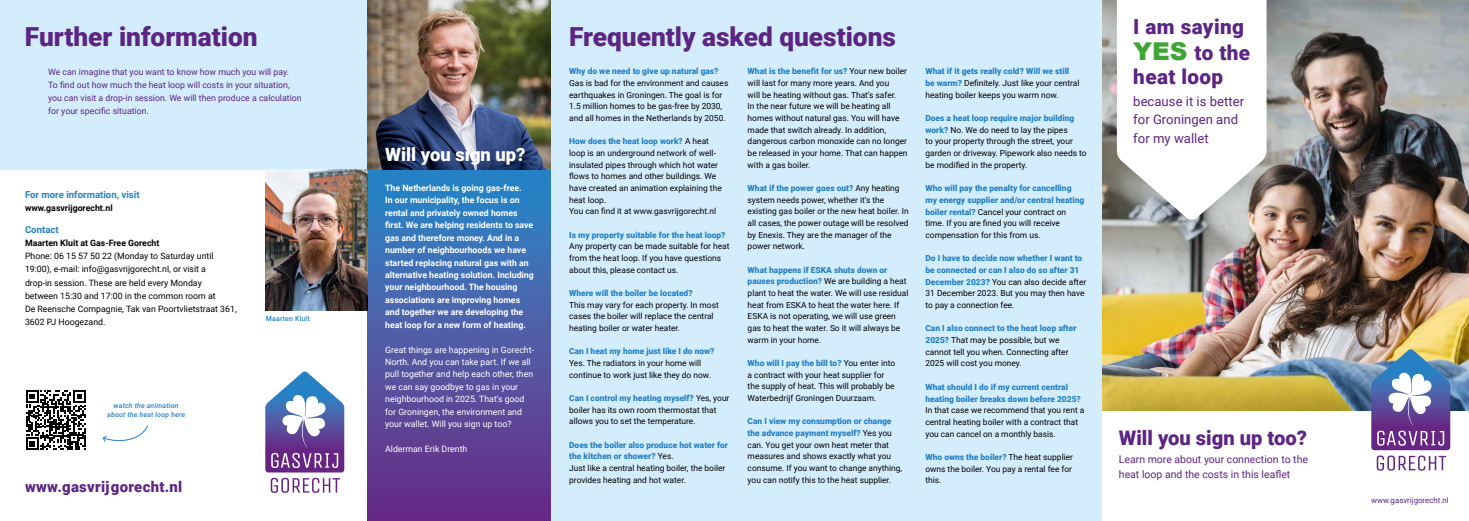
<style>
.page{position:relative;width:1469px;height:521px;background:#fff}
.page>*{position:absolute;margin:0;border:0;box-sizing:border-box;transform-origin:0 0}
.t1{font:900 26.25px "Roboto";color:#5c2483}
.t2{font:900 20.65px/24.9px "Roboto";letter-spacing:.02em;color:#5c2483}
.t3{font:900 20.12px "Roboto";color:#5c2483}
.t4{font:900 18.38px "Roboto";color:#fff}
.t5{font:900 14.88px "Roboto";letter-spacing:.02em;color:#5c2483}
.t6{font:13.12px/18.4px "Roboto";color:#5c2483}
.t7{font:10.5px/14.9px "Roboto";color:#5c2483}
.t8{font:700 9.62px "Roboto";color:#2581c4}
.t9{font:700 8.75px/12.4px "Roboto";color:#fff}
.t10{font:8.75px/12.4px "Roboto";color:#fff}
.t11{font:8.75px/13.1px "Roboto";color:#000}
.t12{font:8.75px/13.1px "Roboto";color:#5c2483}
.t13{font:700 8.75px "Roboto";color:#000}
.t14{font:8.4px/11.6px "Roboto";color:#000}
.t15{font:900 8.4px/11.6px "Roboto";color:#2581c4}
.t16{font:7.88px "Roboto";color:#5c2483}
.t17{font:italic 500 7px/9.6px "Roboto";letter-spacing:.02em;color:#2581c4;text-align:center}
.t18{font:500 7px "Roboto";letter-spacing:.02em;color:#2581c4}
.s1{font-weight:900;color:#2581c4}
.s2{font-weight:400;color:#000}
.s3{font-family:"Arial";font-size:24.5px;color:#3fa535}
</style>
<div class="page">
<img style="left:1101px;top:0;width:367px;height:410px">
<svg style="left:1371px;top:349px;width:79px;height:122px"></svg>
<svg style="left:1116px;top:0;width:150px;height:220px"></svg>
<div style="left:551px;top:0;width:550px;height:521px;background:#d4edfc"></div>
<div style="left:0;top:0;width:367px;height:169px;background:#d4edfc"></div>
<svg style="left:271px;top:478px;width:69px;height:15px"></svg>
<svg style="left:265px;top:371px;width:79px;height:101px"></svg>
<svg style="left:367px;top:169px;width:184px;height:352px;background:#4d59a3"></svg>
<img style="left:367px;top:0;width:184px;height:169px">
<img style="left:266px;top:169px;width:101px;height:141px">
<svg style="left:26px;top:390px;width:60px;height:60px"></svg>
<svg style="left:103px;top:425px;width:45px;height:17px"></svg>
<h1 class="t1" style="left:25px;top:18px;width:234px">Further information</h1>
<h1 class="t1" style="left:569px;top:18px;width:328px">Frequently asked questions</h1>
<p class="t12" style="left:48px;top:65px;width:255px">We can imagine that you want to know how much you will pay.<br>To find out how much the heat loop will costs in your situation, you can visit a drop-in session. We will then produce a calculation for your specific situation.</p>
<p class="t8" style="left:25px;top:188px;width:116px">For more information, visit</p>
<p class="t13" style="left:25px;top:202px;width:89px">www.gasvrijgorecht.nl</p>
<p class="t8" style="left:25px;top:223px;width:35px">Contact</p>
<p class="t13" style="left:25px;top:237px;width:136px">Maarten Kluit at Gas-Free Gorecht</p>
<p class="t11" style="left:25px;top:249px;width:213px">Phone: 06 15 57 50 22 (Monday to Saturday until 19:00), e-mail: info@gasvrijgorecht.nl, or visit a<br>drop-in session. These are held every Monday between 15:30 and 17:00 in the common room at<br>De Reensche Compagnie, Tak van Poortvlietstraat 361, 3602 PJ Hoogezand.</p>
<p class="t18" style="left:266px;top:313px;width:45px">Maarten Kluit</p>
<p class="t17" style="left:107px;top:400px;width:79px">watch the animation about the heat loop here</p>
<h3 class="t5" style="left:25px;top:476px;width:159px">www.gasvrijgorecht.nl</h3>
<h3 class="t4" style="left:385px;top:142px;width:142px">Will you sign up?</h3>
<p class="t9" style="left:385px;top:181px;width:150px">The Netherlands is going gas-free.<br>In our municipality, the focus is on rental and privately owned homes first. We are helping residents to save gas and therefore money. And in a number of neighbourhoods we have started replacing natural gas with an alternative heating solution. Including your neighbourhood. The housing associations are improving homes and together we are developing the heat loop for a new form of heating.</p>
<p class="t10" style="left:385px;top:343px;width:150px">Great things are happening in Gorecht-North. And you can take part. If we all pull together and help each other, then we can say goodbye to gas in your neighbourhood in 2025. That's good for Groningen, the environment and your wallet. Will you sign up too?</p>
<p class="t10" style="left:385px;top:442px;width:84px">Alderman Erik Drenth</p>
<p class="t15" style="left:569px;top:65px;width:151px">Why do we need to give up natural gas?</p>
<p class="t14" style="left:569px;top:77px;width:161px">Gas is bad for the environment and causes earthquakes in Groningen. The goal is for 1.5 million homes to be gas-free by 2030, and all homes in the Netherlands by 2050.</p>
<p class="t14" style="left:569px;top:135px;width:154px"><span class="s1">How does the heat loop work?</span> A heat loop is an underground network of well&shy;insulated pipes through which hot water flows to homes and other buildings. We have created an animation explaining the heat loop.<br>You can find it at www.gasvrijgorecht.nl</p>
<p class="t15" style="left:569px;top:229px;width:158px">Is my property suitable for the heat loop?</p>
<p class="t14" style="left:569px;top:240px;width:162px">Any property can be made suitable for heat from the heat loop. If you have questions about this, please contact us.</p>
<p class="t15" style="left:569px;top:287px;width:125px">Where will the boiler be located?</p>
<p class="t14" style="left:569px;top:299px;width:151px">This may vary for each property. In most cases the boiler will replace the central heating boiler or water heater.</p>
<p class="t15" style="left:569px;top:345px;width:147px">Can I heat my home just like I do now?</p>
<p class="t14" style="left:569px;top:357px;width:143px">Yes. The radiators in your home will continue to work just like they do now.</p>
<p class="t14" style="left:569px;top:392px;width:162px"><span class="s1">Can I control my heating myself?</span> Yes, your boiler has its own room thermostat that allows you to set the temperature.</p>
<p class="t14" style="left:569px;top:439px;width:160px"><span class="s1">Does the boiler also produce hot water for the kitchen or shower?</span> Yes.<br>Just like a central heating boiler, the boiler provides heating and hot water.</p>
<p class="t14" style="left:747px;top:65px;width:161px"><span class="s1">What is the benefit for us?</span> Your new boiler will last for many more years. And you<br>will be heating without gas. That’s safer.<br>In the near future we will be heating all homes without natural gas. You will have made that switch already. In addition, dangerous carbon monoxide can no longer be released in your home. That can happen with a gas boiler.</p>
<p class="t14" style="left:747px;top:182px;width:163px"><span class="s1">What if the power goes out?</span> Any heating system needs power, whether it’s the existing gas boiler or the new heat boiler. In all cases, the power outage will be resolved by Enexis. They are the manager of the power network.</p>
<p class="t14" style="left:747px;top:263px;width:162px"><span class="s1">What happens if ESKA shuts down or pauses production?</span> We are building a heat plant to heat the water. We will use residual heat from ESKA to heat the water here. If ESKA is not operating, we will use green gas to heat the water. So it will always be warm in your home.</p>
<p class="t14" style="left:747px;top:357px;width:149px"><span class="s1">Who will I pay the bill to?</span> You enter into a contract with your heat supplier for the supply of heat. This will probably be Waterbedrijf Groningen Duurzaam.</p>
<p class="t14" style="left:747px;top:415px;width:156px"><span class="s1">Can I view my consumption or change the advance payment myself?</span> Yes you can. You get your own heat meter that measures and shows exactly what you consume. If you want to change anything, you can notify this to the heat supplier.</p>
<p class="t14" style="left:925px;top:65px;width:156px"><span class="s1">What if it gets really cold? Will we still be warm?</span> Definitely. Just like your central heating boiler keeps you warm now.</p>
<p class="t14" style="left:925px;top:112px;width:163px"><span class="s1">Does a heat loop require major building work?</span> No. We do need to lay the pipes<br>to your property through the street, your garden or driveway. Pipework also needs to be modified in the property.</p>
<p class="t15" style="left:925px;top:182px;width:160px">Who will pay the penalty for cancelling my energy supplier and/or central heating boiler rental? <span class="s2">Cancel your contract on time. If you are fined you will receive compensation for this from us.</span></p>
<p class="t15" style="left:925px;top:252px;width:162px">Do I have to decide now whether I want to be connected or can I also do so after 31<br>December 2023? <span class="s2">You can also decide after 31 December 2023. But you may then have to pay a connection fee.</span></p>
<p class="t14" style="left:925px;top:322px;width:153px"><span class="s1">Can I also connect to the heat loop after 2025?</span> That may be possible, but we cannot tell you when. Connecting after 2025 will cost you money.</p>
<p class="t15" style="left:925px;top:381px;width:157px">What should I do if my current central heating boiler breaks down before 2025?</p>
<p class="t14" style="left:925px;top:404px;width:160px">In that case we recommend that you rent a central heating boiler with a contract that you can cancel on a monthly basis.</p>
<p class="t14" style="left:925px;top:451px;width:149px;text-align:justify"><span class="s1">Who owns the boiler?</span> The heat supplier owns the boiler. You pay a rental fee for this.</p>
<h2 class="t2" style="left:1133px;top:14px;width:118px">I am saying<br><span class="s3">YES</span> to the heat loop</h2>
<h3 class="t6" style="left:1133px;top:92px;width:112px">because it is better for Groningen and for my wallet</h3>
<h3 class="t3" style="left:1118px;top:424px;width:189px">Will you sign up too?</h3>
<p class="t7" style="left:1118px;top:452px;width:191px">Learn more about your connection to the heat loop and the costs in this leaflet</p>
<p class="t16" style="left:1371px;top:495px;width:79px">www.gasvrijgorecht.nl</p>
</div>
